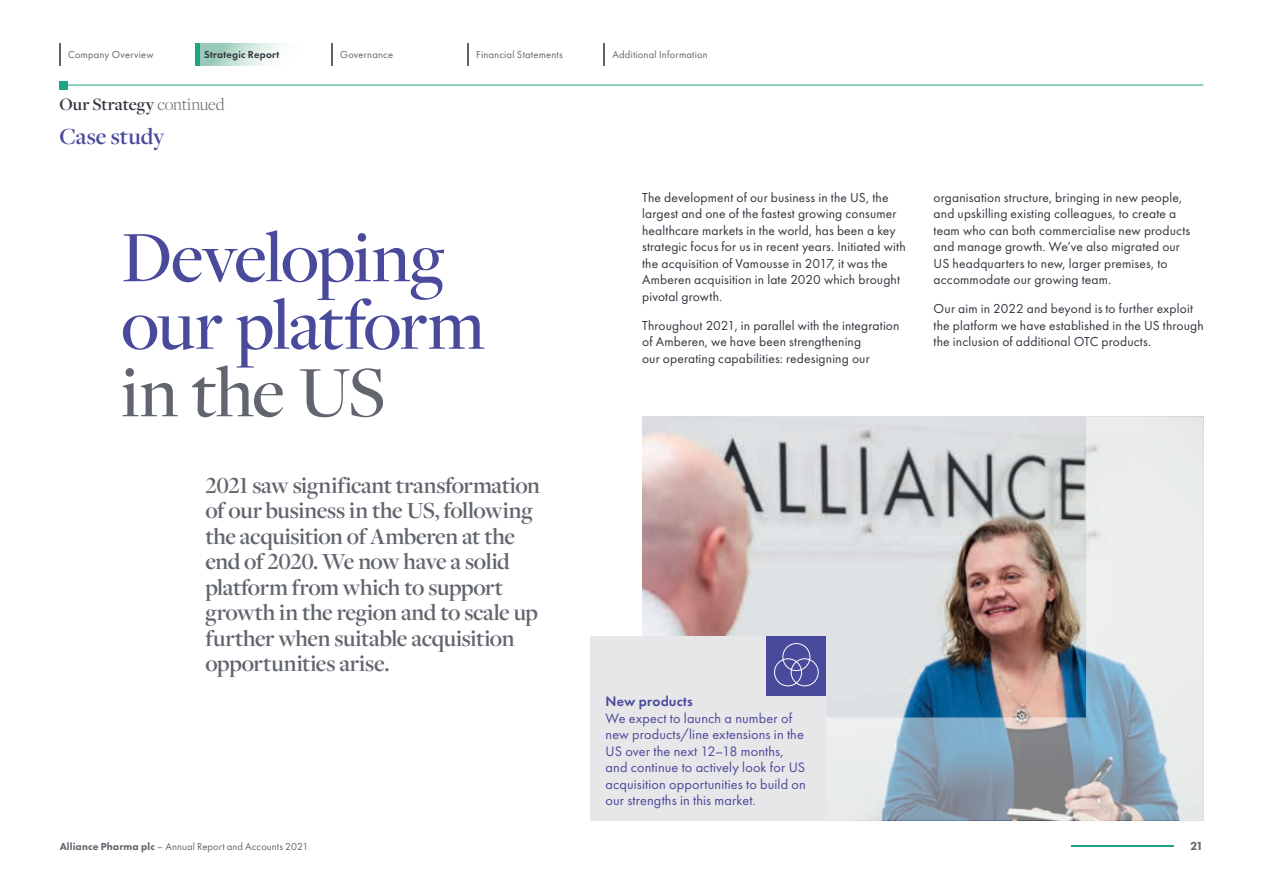
<style>
.page{position:relative;width:1263px;height:893px;background:#fff}
.page>*{position:absolute;margin:0;border:0;box-sizing:border-box;transform-origin:0 0}
.t1{font:500 75px/67.5px "Freight Disp Pro";letter-spacing:-.02em;color:#494a9b}
.t2{font:500 75px "Freight Disp Pro";letter-spacing:-.015em;color:#61656d}
.t3{font:600 24px/25.5px "Freight Disp Pro";letter-spacing:-.015em;color:#61656d}
.t4{font:600 24px "Freight Disp Pro";letter-spacing:-.005em;color:#494a9b}
.t5{font:600 18px "Freight Disp Pro";letter-spacing:.005em;color:#30343e}
.t6{font:14.25px/16.5px "Futura PT";letter-spacing:.01em;color:#494a9b}
.t7{font:600 14.25px "Futura PT";letter-spacing:.01em;color:#494a9b}
.t8{font:13.5px/16.5px "Futura PT";letter-spacing:.01em;color:#30343e}
.t9{font:800 12px "Futura PT";color:#61656d}
.t10{font:10.5px "Futura PT";letter-spacing:.02em;color:#61656d}
.t11{font:600 10.5px "Futura PT";letter-spacing:.025em;color:#30343e}
.s1{font-weight:300;color:#61656d}
.s2{font-weight:800}
</style>
<div class="page">
<img style="left:642px;top:417px;width:561px;height:404px">
<div style="left:590px;top:636px;width:236px;height:185px;background:#e7e7e9"></div>
<div style="left:766px;top:636px;width:60px;height:59px;background:#494a9b"></div>
<div style="left:782px;top:643px;width:28px;height:28px;border:1px solid #fff;border-radius:50%"></div>
<div style="left:791px;top:658px;width:27px;height:28px;border:1px solid #fff;border-radius:50%"></div>
<div style="left:774px;top:658px;width:28px;height:28px;border:1px solid #fff;border-radius:50%"></div>
<svg style="left:200px;top:43px;width:83px;height:22px"></svg>
<hr style="left:1071px;top:846px;width:103px;height:1px;background:#1ea485">
<hr style="left:196px;top:43px;width:4px;height:22px;background:#1ea485">
<hr style="left:68px;top:85px;width:1135px;height:1px;background:#1ea485">
<div style="left:60px;top:81px;width:8px;height:8px;background:#1ea485"></div>
<svg style="left:60px;top:43px;width:1px;height:22px"></svg>
<svg style="left:332px;top:43px;width:1px;height:22px"></svg>
<svg style="left:604px;top:43px;width:1px;height:22px"></svg>
<svg style="left:468px;top:43px;width:1px;height:22px"></svg>
<p class="t10" style="left:68px;top:48px;width:87px">Company Overview</p>
<p class="t11" style="left:204px;top:47px;width:77px">Strategic Report</p>
<p class="t10" style="left:340px;top:48px;width:54px">Governance</p>
<p class="t10" style="left:476px;top:48px;width:88px">Financial Statements</p>
<p class="t10" style="left:612px;top:48px;width:97px">Additional Information</p>
<h3 class="t5" style="left:60px;top:92px;width:166px">Our Strategy <span class="s1">continued</span></h3>
<h2 class="t4" style="left:60px;top:120px;width:106px">Case study</h2>
<h1 class="t1" style="left:121px;top:221px;width:365px">Developing our platform</h1>
<h1 class="t2" style="left:121px;top:343px;width:266px">in the US</h1>
<p class="t3" style="left:205px;top:471px;width:336px">2021 saw significant transformation of our business in the US, following the acquisition of Amberen at the end of 2020. We now have a solid platform from which to support growth in the region and to scale up further when suitable acquisition opportunities arise.</p>
<p class="t8" style="left:642px;top:189px;width:265px">The development of our business in the US, the largest and one of the fastest growing consumer healthcare markets in the world, has been a key strategic focus for us in recent years. Initiated with the acquisition of Vamousse in 2017, it was the Amberen acquisition in late 2020 which brought pivotal growth.</p>
<p class="t8" style="left:642px;top:317px;width:259px">Throughout 2021, in parallel with the integration of Amberen, we have been strengthening<br>our operating capabilities: redesigning our</p>
<p class="t8" style="left:934px;top:189px;width:258px">organisation structure, bringing in new people, and upskilling existing colleagues, to create a team who can both commercialise new products and manage growth. We’ve also migrated our US headquarters to new, larger premises, to accommodate our growing team.</p>
<p class="t8" style="left:934px;top:301px;width:272px">Our aim in 2022 and beyond is to further exploit the platform we have established in the US through the inclusion of additional OTC products.</p>
<p class="t7" style="left:606px;top:692px;width:89px">New products</p>
<p class="t6" style="left:606px;top:710px;width:202px">We expect to launch a number of new products/line extensions in the US over the next 12–18 months, and continue to actively look for US acquisition opportunities to build on our strengths in this market.</p>
<p class="t10" style="left:60px;top:840px;width:250px"><span class="s2">Alliance Pharma plc</span> – Annual Report and Accounts 2021</p>
<p class="t9" style="left:1190px;top:839px;width:15px">21</p>
</div>
